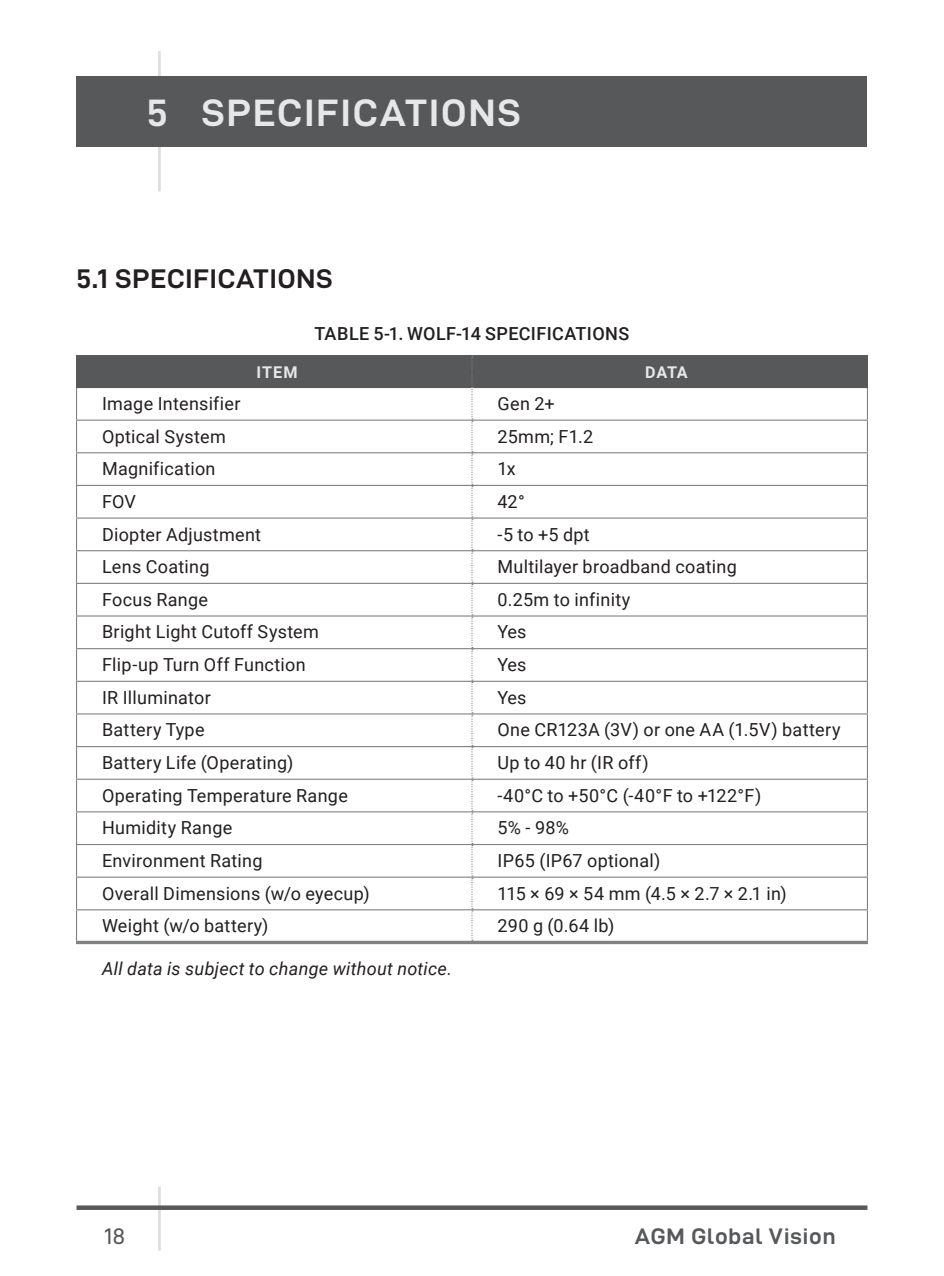
<style>
.page{position:relative;width:944px;height:1276px;background:#fff}
.page>*{position:absolute;margin:0;border:0;box-sizing:border-box;transform-origin:0 0}
.t1{font:38.25px "D DIN Exp Bold";letter-spacing:.05em;color:#e6e7e9}
.t2{font:27px "D DIN Exp Bold";letter-spacing:.025em;color:#231f20}
.t3{font:22.5px "D DIN Exp Bold";letter-spacing:.035em;color:#57585a}
.t4{font:22.5px "D DIN Exp";color:#57585a}
.t5{font:18px "Roboto";letter-spacing:.015em;color:#231f20}
.t6{font:italic 18px "Roboto";letter-spacing:.015em;color:#231f20}
.t7{font:500 18px "Roboto";letter-spacing:.025em;color:#231f20}
.t8{font:700 16.2px "Roboto";letter-spacing:.05em;color:#e6e7e9}
</style>
<div class="page">
<hr style="left:158px;top:1186px;width:3px;height:64px;background:#dcdddf">
<div style="left:77px;top:1205px;width:790px;height:5px;background:#57585a"></div>
<hr style="left:158px;top:51px;width:3px;height:140px;background:#dcdddf">
<div style="left:77px;top:77px;width:790px;height:70px;background:#57585a"></div>
<hr style="left:76px;top:355px;width:396px;height:1px;background:#57585a">
<hr style="left:76px;top:356px;width:1px;height:31px;background:#57585a">
<hr style="left:472px;top:355px;width:396px;height:1px;background:#57585a">
<hr style="left:867px;top:356px;width:1px;height:31px;background:#57585a">
<hr style="left:76px;top:387px;width:395px;height:1px;background:#57585a">
<hr style="left:473px;top:387px;width:395px;height:1px;background:#57585a">
<hr style="left:76px;top:388px;width:1px;height:31px;background:#808285">
<hr style="left:867px;top:388px;width:1px;height:31px;background:#808285">
<hr style="left:76px;top:419px;width:396px;height:2px;background:#808285">
<hr style="left:76px;top:421px;width:1px;height:31px;background:#808285">
<hr style="left:472px;top:419px;width:396px;height:2px;background:#808285">
<hr style="left:867px;top:421px;width:1px;height:31px;background:#808285">
<hr style="left:76px;top:452px;width:396px;height:1px;background:#808285">
<hr style="left:76px;top:453px;width:1px;height:32px;background:#808285">
<hr style="left:472px;top:452px;width:396px;height:1px;background:#808285">
<hr style="left:867px;top:453px;width:1px;height:32px;background:#808285">
<hr style="left:76px;top:485px;width:396px;height:1px;background:#808285">
<hr style="left:76px;top:486px;width:1px;height:31px;background:#808285">
<hr style="left:472px;top:485px;width:396px;height:1px;background:#808285">
<hr style="left:867px;top:486px;width:1px;height:31px;background:#808285">
<hr style="left:76px;top:517px;width:396px;height:1px;background:#808285">
<hr style="left:76px;top:518px;width:1px;height:32px;background:#808285">
<hr style="left:472px;top:517px;width:396px;height:1px;background:#808285">
<hr style="left:867px;top:518px;width:1px;height:32px;background:#808285">
<hr style="left:76px;top:550px;width:396px;height:1px;background:#808285">
<hr style="left:76px;top:551px;width:1px;height:32px;background:#808285">
<hr style="left:472px;top:550px;width:396px;height:1px;background:#808285">
<hr style="left:867px;top:551px;width:1px;height:32px;background:#808285">
<hr style="left:76px;top:583px;width:396px;height:1px;background:#808285">
<hr style="left:76px;top:584px;width:1px;height:31px;background:#808285">
<hr style="left:472px;top:583px;width:396px;height:1px;background:#808285">
<hr style="left:867px;top:584px;width:1px;height:31px;background:#808285">
<hr style="left:76px;top:615px;width:396px;height:1px;background:#808285">
<hr style="left:76px;top:616px;width:1px;height:32px;background:#808285">
<hr style="left:472px;top:615px;width:396px;height:1px;background:#808285">
<hr style="left:867px;top:616px;width:1px;height:32px;background:#808285">
<hr style="left:76px;top:648px;width:396px;height:1px;background:#808285">
<hr style="left:76px;top:649px;width:1px;height:32px;background:#808285">
<hr style="left:472px;top:648px;width:396px;height:1px;background:#808285">
<hr style="left:76px;top:681px;width:396px;height:1px;background:#808285">
<hr style="left:76px;top:682px;width:1px;height:31px;background:#808285">
<hr style="left:76px;top:713px;width:396px;height:1px;background:#808285">
<hr style="left:76px;top:714px;width:1px;height:32px;background:#808285">
<hr style="left:76px;top:746px;width:396px;height:1px;background:#808285">
<hr style="left:76px;top:747px;width:1px;height:31px;background:#808285">
<hr style="left:867px;top:747px;width:1px;height:31px;background:#808285">
<hr style="left:76px;top:778px;width:396px;height:2px;background:#808285">
<hr style="left:76px;top:780px;width:1px;height:31px;background:#808285">
<hr style="left:472px;top:778px;width:396px;height:2px;background:#808285">
<hr style="left:867px;top:780px;width:1px;height:31px;background:#808285">
<hr style="left:76px;top:811px;width:396px;height:1px;background:#808285">
<hr style="left:76px;top:812px;width:1px;height:32px;background:#808285">
<hr style="left:472px;top:811px;width:396px;height:1px;background:#808285">
<hr style="left:867px;top:812px;width:1px;height:32px;background:#808285">
<hr style="left:76px;top:844px;width:396px;height:1px;background:#808285">
<hr style="left:76px;top:845px;width:1px;height:31px;background:#808285">
<hr style="left:472px;top:844px;width:396px;height:1px;background:#808285">
<hr style="left:867px;top:845px;width:1px;height:31px;background:#808285">
<hr style="left:76px;top:876px;width:396px;height:1px;background:#808285">
<hr style="left:76px;top:877px;width:1px;height:32px;background:#808285">
<hr style="left:472px;top:876px;width:396px;height:1px;background:#808285">
<hr style="left:867px;top:877px;width:1px;height:32px;background:#808285">
<hr style="left:76px;top:909px;width:396px;height:1px;background:#808285">
<hr style="left:76px;top:910px;width:1px;height:30px;background:#808285">
<hr style="left:472px;top:909px;width:396px;height:1px;background:#808285">
<hr style="left:867px;top:910px;width:1px;height:30px;background:#808285">
<svg style="left:77px;top:356px;width:790px;height:584px"></svg>
<hr style="left:867px;top:649px;width:1px;height:32px;background:#808285">
<hr style="left:472px;top:681px;width:396px;height:1px;background:#808285">
<hr style="left:867px;top:682px;width:1px;height:31px;background:#808285">
<hr style="left:472px;top:713px;width:396px;height:1px;background:#808285">
<hr style="left:867px;top:714px;width:1px;height:32px;background:#808285">
<hr style="left:472px;top:746px;width:396px;height:1px;background:#808285">
<svg style="left:76px;top:940px;width:396px;height:4px;background:#98999c"></svg>
<svg style="left:472px;top:940px;width:396px;height:4px;background:#98999c"></svg>
<h1 class="t1" style="left:147px;top:92px;width:376px">5 SPECIFICATIONS</h1>
<h2 class="t2" style="left:77px;top:263px;width:258px">5.1 SPECIFICATIONS</h2>
<p class="t7" style="left:315px;top:321px;width:316px">TABLE 5-1. WOLF-14 SPECIFICATIONS</p>
<p class="t8" style="left:257px;top:360px;width:43px">ITEM</p>
<p class="t8" style="left:645px;top:360px;width:44px">DATA</p>
<p class="t5" style="left:102px;top:391px;width:140px">Image Intensifier</p>
<p class="t5" style="left:497px;top:391px;width:59px">Gen 2+</p>
<p class="t5" style="left:102px;top:423px;width:125px">Optical System</p>
<p class="t5" style="left:497px;top:423px;width:97px">25mm; F1.2</p>
<p class="t5" style="left:102px;top:456px;width:115px">Magnification</p>
<p class="t5" style="left:497px;top:456px;width:20px">1x</p>
<p class="t5" style="left:102px;top:489px;width:35px">FOV</p>
<p class="t5" style="left:497px;top:489px;width:29px">42°</p>
<p class="t5" style="left:102px;top:521px;width:161px">Diopter Adjustment</p>
<p class="t5" style="left:497px;top:521px;width:94px">-5 to +5 dpt</p>
<p class="t5" style="left:102px;top:554px;width:109px">Lens Coating</p>
<p class="t5" style="left:497px;top:554px;width:241px">Multilayer broadband coating</p>
<p class="t5" style="left:102px;top:587px;width:107px">Focus Range</p>
<p class="t5" style="left:497px;top:587px;width:134px">0.25m to infinity</p>
<p class="t5" style="left:102px;top:619px;width:218px">Bright Light Cutoff System</p>
<p class="t5" style="left:497px;top:619px;width:31px">Yes</p>
<p class="t5" style="left:102px;top:652px;width:205px">Flip-up Turn Off Function</p>
<p class="t5" style="left:497px;top:652px;width:31px">Yes</p>
<p class="t5" style="left:102px;top:685px;width:110px">IR Illuminator</p>
<p class="t5" style="left:497px;top:685px;width:31px">Yes</p>
<p class="t5" style="left:102px;top:717px;width:104px">Battery Type</p>
<p class="t5" style="left:497px;top:717px;width:345px">One CR123A (3V) or one AA (1.5V) battery</p>
<p class="t5" style="left:102px;top:750px;width:193px">Battery Life (Operating)</p>
<p class="t5" style="left:497px;top:750px;width:153px">Up to 40 hr (IR off)</p>
<p class="t5" style="left:102px;top:782px;width:247px">Operating Temperature Range</p>
<p class="t5" style="left:497px;top:782px;width:265px">-40°C to +50°C (-40°F to +122°F)</p>
<p class="t5" style="left:102px;top:815px;width:132px">Humidity Range</p>
<p class="t5" style="left:497px;top:815px;width:73px">5% - 98%</p>
<p class="t5" style="left:102px;top:848px;width:162px">Environment Rating</p>
<p class="t5" style="left:497px;top:848px;width:164px">IP65 (IP67 optional)</p>
<p class="t5" style="left:102px;top:880px;width:269px">Overall Dimensions (w/o eyecup)</p>
<p class="t5" style="left:497px;top:880px;width:291px">115 × 69 × 54 mm (4.5 × 2.7 × 2.1 in)</p>
<p class="t5" style="left:102px;top:913px;width:168px">Weight (w/o battery)</p>
<p class="t5" style="left:497px;top:913px;width:118px">290 g (0.64 lb)</p>
<p class="t6" style="left:102px;top:955px;width:352px">All data is subject to change without notice.</p>
<p class="t4" style="left:104px;top:1223px;width:23px">18</p>
<p class="t3" style="left:635px;top:1223px;width:202px">AGM Global Vision</p>
</div>
